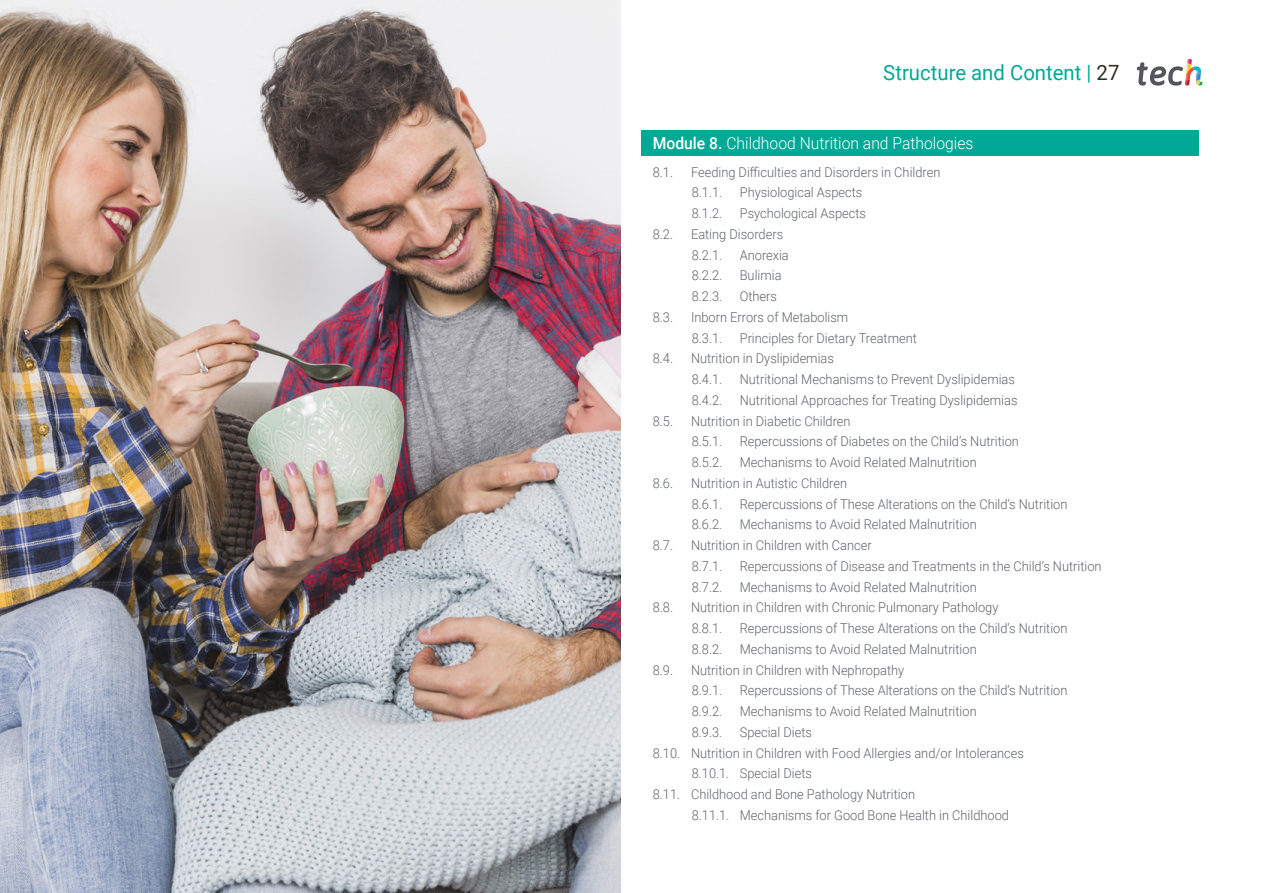
<style>
.page{position:relative;width:1263px;height:893px;background:#fff}
.page>*{position:absolute;margin:0;border:0;box-sizing:border-box;transform-origin:0 0}
.t1{font:21px "Roboto";color:#00a996}
.t2{font:300 16.5px "Roboto";color:#fff;scale:.95 1}
.t3{font:300 13.5px/20.7px "Roboto";color:#61646a;scale:.95 1}
.s1{color:#312e20}
.s2{font-weight:500}
</style>
<div class="page">
<div style="left:642px;top:131px;width:557px;height:25px;background:#00a996"></div>
<img style="left:0;top:0;width:621px;height:893px">
<svg style="left:1137px;top:59px;width:65px;height:27px"></svg>
<h1 class="t1" style="left:883px;top:57px;width:238px">Structure and Content | <span class="s1">27</span></h1>
<p class="t2" style="left:653px;top:132px;width:339px"><span class="s2">Module 8.</span> Childhood Nutrition and Pathologies</p>
<p class="t3" style="left:653px;top:161px;width:23px">8.1.</p>
<p class="t3" style="left:691px;top:161px;width:264px">Feeding Difficulties and Disorders in Children<br>8.1.1.</p>
<p class="t3" style="left:740px;top:182px;width:130px">Physiological Aspects</p>
<p class="t3" style="left:692px;top:202px;width:34px">8.1.2.</p>
<p class="t3" style="left:740px;top:202px;width:134px">Psychological Aspects</p>
<p class="t3" style="left:653px;top:223px;width:23px">8.2.</p>
<p class="t3" style="left:691px;top:223px;width:98px">Eating Disorders<br>8.2.1.</p>
<p class="t3" style="left:740px;top:244px;width:53px">Anorexia</p>
<p class="t3" style="left:692px;top:265px;width:34px">8.2.2.</p>
<p class="t3" style="left:740px;top:265px;width:45px">Bulimia</p>
<p class="t3" style="left:692px;top:285px;width:34px">8.2.3.</p>
<p class="t3" style="left:740px;top:285px;width:41px">Others</p>
<p class="t3" style="left:653px;top:306px;width:23px">8.3.</p>
<p class="t3" style="left:691px;top:306px;width:167px">Inborn Errors of Metabolism<br>8.3.1.</p>
<p class="t3" style="left:740px;top:327px;width:188px">Principles for Dietary Treatment</p>
<p class="t3" style="left:653px;top:348px;width:23px">8.4.</p>
<p class="t3" style="left:691px;top:348px;width:152px">Nutrition in Dyslipidemias<br>8.4.1.</p>
<p class="t3" style="left:740px;top:368px;width:291px">Nutritional Mechanisms to Prevent Dyslipidemias</p>
<p class="t3" style="left:692px;top:389px;width:34px">8.4.2.</p>
<p class="t3" style="left:740px;top:389px;width:294px">Nutritional Approaches for Treating Dyslipidemias</p>
<p class="t3" style="left:653px;top:410px;width:23px">8.5.</p>
<p class="t3" style="left:691px;top:410px;width:169px">Nutrition in Diabetic Children<br>8.5.1.</p>
<p class="t3" style="left:740px;top:431px;width:295px">Repercussions of Diabetes on the Child’s Nutrition</p>
<p class="t3" style="left:692px;top:451px;width:34px">8.5.2.</p>
<p class="t3" style="left:740px;top:451px;width:251px">Mechanisms to Avoid Related Malnutrition</p>
<p class="t3" style="left:653px;top:472px;width:23px">8.6.</p>
<p class="t3" style="left:691px;top:472px;width:166px">Nutrition in Autistic Children<br>8.6.1.</p>
<p class="t3" style="left:740px;top:493px;width:346px">Repercussions of These Alterations on the Child’s Nutrition</p>
<p class="t3" style="left:692px;top:514px;width:34px">8.6.2.</p>
<p class="t3" style="left:740px;top:514px;width:251px">Mechanisms to Avoid Related Malnutrition</p>
<p class="t3" style="left:653px;top:534px;width:23px">8.7.</p>
<p class="t3" style="left:691px;top:534px;width:192px">Nutrition in Children with Cancer<br>8.7.1.</p>
<p class="t3" style="left:740px;top:555px;width:382px">Repercussions of Disease and Treatments in the Child’s Nutrition</p>
<p class="t3" style="left:692px;top:576px;width:34px">8.7.2.</p>
<p class="t3" style="left:740px;top:576px;width:251px">Mechanisms to Avoid Related Malnutrition</p>
<p class="t3" style="left:653px;top:597px;width:23px">8.8.</p>
<p class="t3" style="left:691px;top:597px;width:325px">Nutrition in Children with Chronic Pulmonary Pathology<br>8.8.1.</p>
<p class="t3" style="left:740px;top:617px;width:346px">Repercussions of These Alterations on the Child’s Nutrition</p>
<p class="t3" style="left:692px;top:638px;width:34px">8.8.2.</p>
<p class="t3" style="left:740px;top:638px;width:251px">Mechanisms to Avoid Related Malnutrition</p>
<p class="t3" style="left:653px;top:659px;width:23px">8.9.</p>
<p class="t3" style="left:691px;top:659px;width:226px">Nutrition in Children with Nephropathy<br>8.9.1.</p>
<p class="t3" style="left:740px;top:680px;width:346px">Repercussions of These Alterations on the Child’s Nutrition</p>
<p class="t3" style="left:692px;top:700px;width:34px">8.9.2.</p>
<p class="t3" style="left:740px;top:700px;width:251px">Mechanisms to Avoid Related Malnutrition</p>
<p class="t3" style="left:692px;top:721px;width:34px">8.9.3.</p>
<p class="t3" style="left:740px;top:721px;width:77px">Special Diets</p>
<p class="t3" style="left:653px;top:742px;width:392px">8.10. Nutrition in Children with Food Allergies and/or Intolerances</p>
<p class="t3" style="left:692px;top:763px;width:128px">8.10.1. Special Diets</p>
<p class="t3" style="left:653px;top:783px;width:278px">8.11. Childhood and Bone Pathology Nutrition</p>
<p class="t3" style="left:692px;top:804px;width:335px">8.11.1. Mechanisms for Good Bone Health in Childhood</p>
</div>
